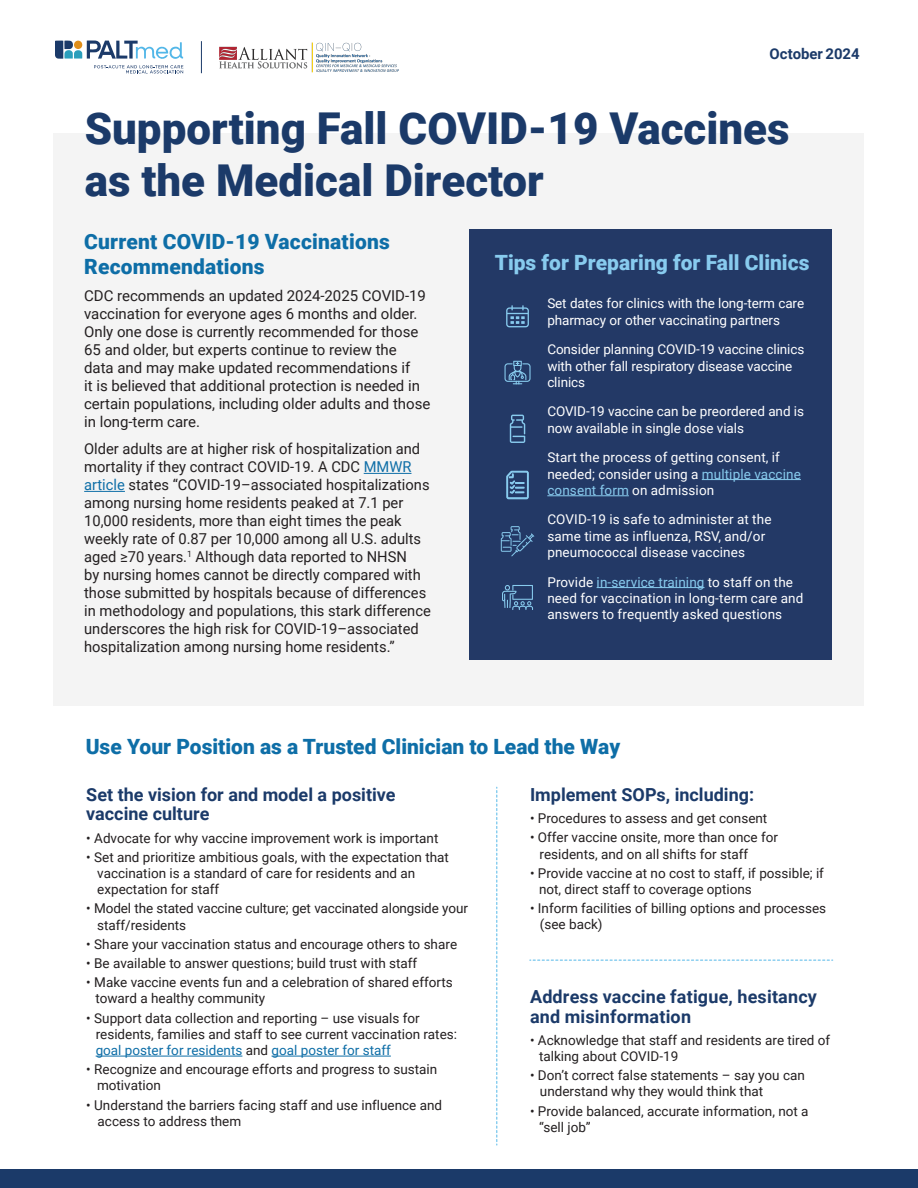
<style>
.page{position:relative;width:918px;height:1188px;background:#fff}
.page>*{position:absolute;margin:0;border:0;box-sizing:border-box;transform-origin:0 0}
.t1{font:900 43.95px/52.7px "Roboto";color:#1b3a69}
.t2{font:900 21px/25.2px "Roboto";color:#0e6ea7}
.t3{font:900 21px "Roboto";color:#88cbee}
.t4{font:700 18px/19.4px "Roboto";color:#1b3a69}
.t5{font:15px/18px "Roboto";color:#231f20}
.t6{font:700 14.85px "Roboto";color:#1b3a69}
.t7{font:13.5px/16.2px "Roboto";color:#231f20}
.t8{font:13.5px/16.2px "Roboto";letter-spacing:.01em;color:#fff}
.t9{font:13.5px/16.2px "Roboto";letter-spacing:-.01em;color:#fff}
.s1{color:#0e6ea7}
.s2{color:#88cbee}
</style>
<div class="page">
<svg style="left:55px;top:40px;width:128px;height:33px"></svg>
<img style="left:219px;top:42px;width:180px;height:31px">
<div style="left:53px;top:134px;width:811px;height:572px;background:#f4f4f4"></div>
<hr style="left:364px;top:473px;width:47px;height:1px;background:#0e6ea7">
<hr style="left:84px;top:491px;width:41px;height:1px;background:#0e6ea7">
<div style="left:470px;top:229px;width:362px;height:430px;background:#233966"></div>
<hr style="left:702px;top:479px;width:99px;height:1px;background:#88cbee">
<hr style="left:547px;top:495px;width:82px;height:1px;background:#88cbee">
<hr style="left:597px;top:587px;width:107px;height:1px;background:#88cbee">
<svg style="left:506px;top:305px;width:23px;height:22px"></svg>
<svg style="left:510px;top:415px;width:15px;height:28px"></svg>
<svg style="left:506px;top:470px;width:23px;height:29px"></svg>
<svg style="left:501px;top:526px;width:33px;height:30px"></svg>
<svg style="left:502px;top:585px;width:31px;height:25px"></svg>
<svg style="left:505px;top:361px;width:26px;height:23px"></svg>
<hr style="left:201px;top:41px;width:1px;height:32px;background:#1b3a69">
<hr style="left:96px;top:1056px;width:146px;height:1px;background:#0e6ea7">
<hr style="left:272px;top:1056px;width:119px;height:1px;background:#0e6ea7">
<svg style="left:496px;top:787px;width:1px;height:358px"></svg>
<svg style="left:530px;top:960px;width:303px;height:1px"></svg>
<div style="left:0;top:1170px;width:918px;height:18px;background:#1b3a69"></div>
<p class="t6" style="left:770px;top:43px;width:92px">October 2024</p>
<h1 class="t1" style="left:85px;top:100px;width:706px">Supporting Fall COVID-19 Vaccines as the Medical Director</h1>
<h2 class="t2" style="left:84px;top:228px;width:307px">Current COVID-19 Vaccinations<br>Recommendations</h2>
<p class="t5" style="left:84px;top:286px;width:348px">CDC recommends an updated 2024-2025 COVID-19 vaccination for everyone ages 6 months and older.<br>Only one dose is currently recommended for those 65 and older, but experts continue to review the<br>data and may make updated recommendations if<br>it is believed that additional protection is needed in certain populations, including older adults and those in long-term care.</p>
<p class="t5" style="left:84px;top:439px;width:348px">Older adults are at higher risk of hospitalization and mortality if they contract COVID-19. A CDC <span class="s1">MMWR article</span> states “COVID-19–associated hospitalizations among nursing home residents peaked at 7.1 per 10,000 residents, more than eight times the peak weekly rate of 0.87 per 10,000 among all U.S. adults aged ≥70 years.<sup>1</sup> Although data reported to NHSN<br>by nursing homes cannot be directly compared with those submitted by hospitals because of differences in methodology and populations, this stark difference underscores the high risk for COVID-19–associated hospitalization among nursing home residents.”</p>
<h2 class="t3" style="left:495px;top:248px;width:316px">Tips for Preparing for Fall Clinics</h2>
<p class="t9" style="left:547px;top:295px;width:258px">Set dates for clinics with the long-term care pharmacy or other vaccinating partners</p>
<p class="t9" style="left:547px;top:341px;width:259px">Consider planning COVID-19 vaccine clinics with other fall respiratory disease vaccine clinics</p>
<p class="t8" style="left:547px;top:403px;width:258px">COVID-19 vaccine can be preordered and is now available in single dose vials</p>
<p class="t8" style="left:547px;top:449px;width:255px">Start the process of getting consent, if needed; consider using a <span class="s2">multiple vaccine consent form</span> on admission</p>
<p class="t8" style="left:547px;top:511px;width:226px">COVID-19 is safe to administer at the same time as influenza, RSV, and/or pneumococcal disease vaccines</p>
<p class="t8" style="left:547px;top:573px;width:258px">Provide <span class="s2">in-service training</span> to staff on the need for vaccination in long-term care and answers to frequently asked questions</p>
<h2 class="t2" style="left:86px;top:733px;width:536px">Use Your Position as a Trusted Clinician to Lead the Way</h2>
<h3 class="t4" style="left:86px;top:784px;width:311px">Set the vision for and model a positive vaccine culture</h3>
<p class="t7" style="left:86px;top:829px;width:354px">• Advocate for why vaccine improvement work is important</p>
<p class="t7" style="left:97px;top:848px;width:353px;text-indent:-11px">• Set and prioritize ambitious goals, with the expectation that vaccination is a standard of care for residents and an expectation for staff</p>
<p class="t7" style="left:97px;top:900px;width:372px;text-indent:-11px">• Model the stated vaccine culture; get vaccinated alongside your staff/residents</p>
<p class="t7" style="left:86px;top:935px;width:372px">• Share your vaccination status and encourage others to share</p>
<p class="t7" style="left:86px;top:955px;width:332px">• Be available to answer questions; build trust with staff</p>
<p class="t7" style="left:95px;top:974px;width:359px;text-indent:-9px">• Make vaccine events fun and a celebration of shared efforts toward a healthy community</p>
<p class="t7" style="left:96px;top:1009px;width:363px;text-indent:-9px">• Support data collection and reporting – use visuals for residents, families and staff to see current vaccination rates: <span class="s1">goal poster for residents</span> and <span class="s1">goal poster for staff</span></p>
<p class="t7" style="left:97px;top:1061px;width:342px;text-indent:-11px">• Recognize and encourage efforts and progress to sustain motivation</p>
<p class="t7" style="left:98px;top:1096px;width:346px;text-indent:-11px">• Understand the barriers facing staff and use influence and access to address them</p>
<h3 class="t4" style="left:530px;top:784px;width:226px">Implement SOPs, including:</h3>
<p class="t7" style="left:530px;top:810px;width:239px">• Procedures to assess and get consent</p>
<p class="t7" style="left:540px;top:829px;width:240px;text-indent:-10px">• Offer vaccine onsite, more than once for residents, and on all shifts for staff</p>
<p class="t7" style="left:539px;top:864px;width:286px;text-indent:-9px">• Provide vaccine at no cost to staff, if possible; if not, direct staff to coverage options</p>
<p class="t7" style="left:540px;top:900px;width:288px;text-indent:-10px">• Inform facilities of billing options and processes (see back)</p>
<h3 class="t4" style="left:530px;top:986px;width:288px">Address vaccine fatigue, hesitancy and misinformation</h3>
<p class="t7" style="left:539px;top:1031px;width:293px;text-indent:-9px">• Acknowledge that staff and residents are tired of talking about COVID-19</p>
<p class="t7" style="left:540px;top:1067px;width:266px;text-indent:-10px">• Don’t correct false statements – say you can understand why they would think that</p>
<p class="t7" style="left:539px;top:1102px;width:271px;text-indent:-9px">• Provide balanced, accurate information, not a “sell job”</p>
</div>
